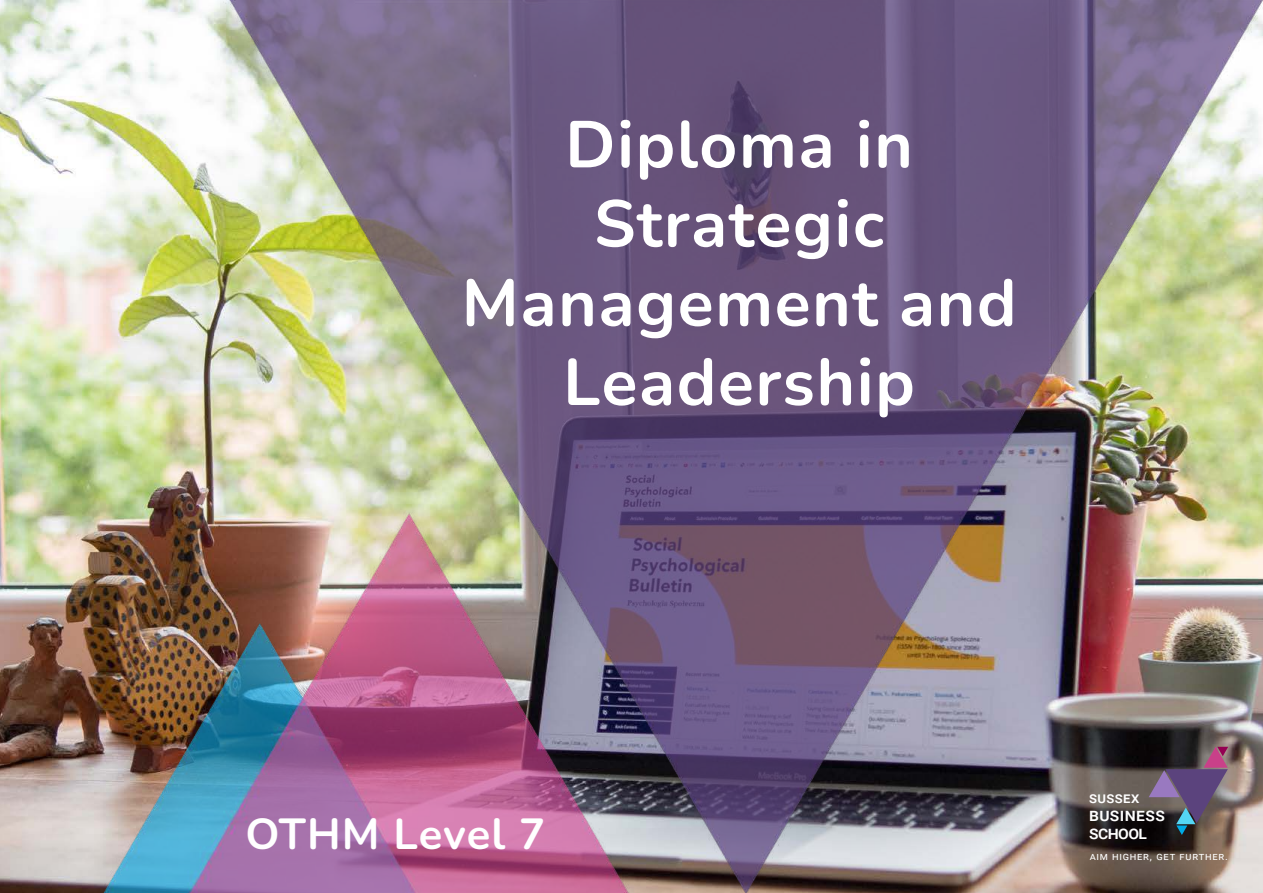
<style>
.page{position:relative;width:1263px;height:893px;background:#fff}
.page>*{position:absolute;margin:0;border:0;box-sizing:border-box;transform-origin:0 0}
.t1{font:700 66px/79.2px "Nunito";letter-spacing:.025em;color:#fff;text-align:center}
.t2{font:700 43.5px "Nunito";letter-spacing:.02em;color:#fff}
.t3{font:500 18.15px/17.7px "Roboto";letter-spacing:.02em;color:#fff}
.t4{font:500 15.15px "Roboto";letter-spacing:.025em;color:#fff}
.t5{font:10.8px "Roboto";letter-spacing:.07em;color:#fff}
</style>
<div class="page">
<img style="left:0;top:0;width:104px;height:893px">
<img style="left:104px;top:0;width:1159px;height:893px">
<svg style="left:1149px;top:747px;width:79px;height:88px;background:#594a5e"></svg>
<p class="t1" style="left:461px;top:110px;width:556px">Diploma in<br>Strategic<br>Management and<br>Leadership</p>
<p class="t2" style="left:246px;top:817px;width:301px">OTHM Level 7</p>
<p class="t4" style="left:1089px;top:787px;width:52px">SUSSEX</p>
<p class="t3" style="left:1089px;top:805px;width:77px">BUSINESS<br>SCHOOL</p>
<p class="t5" style="left:1090px;top:849px;width:140px">AIM HIGHER, GET FURTHER.</p>
</div>
